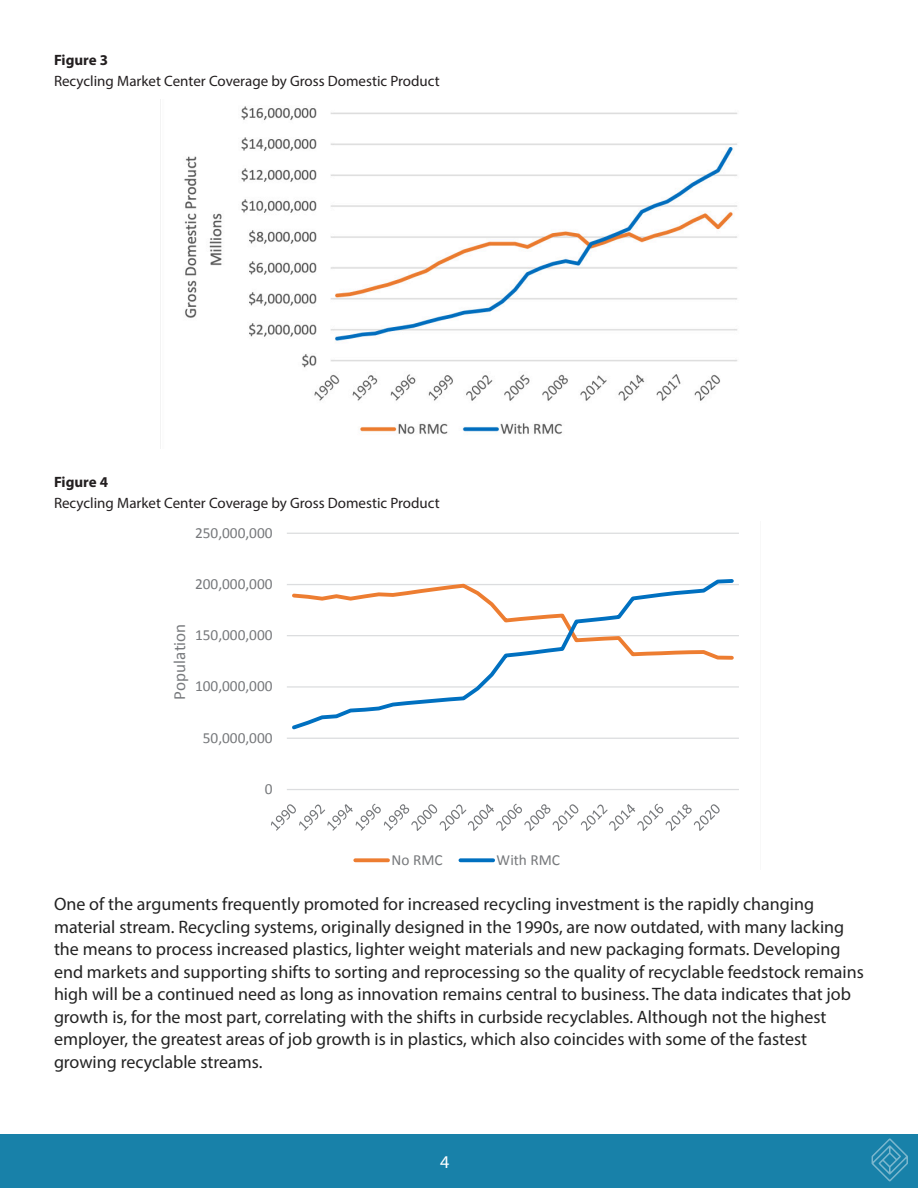
<style>
.page{position:relative;width:918px;height:1188px;background:#fff}
.page>*{position:absolute;margin:0;border:0;box-sizing:border-box;transform-origin:0 0}
.t1{font:18px/22.5px "Myriad Pro";color:#232323}
.t2{font:18px "Myriad Pro";color:#fff}
.t3{font:16.95px "Calibri";color:#76787b}
.t4{font:15.45px "Calibri";color:#76787b}
.t5{font:15px "Myriad Pro";color:#231f20}
.t6{font:700 15px "Myriad Pro";color:#231f20}
</style>
<div class="page">
<div style="left:0;top:1134px;width:918px;height:54px;background:#1881a9"></div>
<svg style="left:872px;top:1138px;width:36px;height:43px"></svg>
<svg style="left:271px;top:532px;width:468px;height:331px"></svg>
<img style="left:184px;top:106px;width:554px;height:328px">
<p class="t6" style="left:54px;top:50px;width:56px">Figure 3</p>
<p class="t5" style="left:54px;top:72px;width:387px">Recycling Market Center Coverage by Gross Domestic Product</p>
<p class="t6" style="left:54px;top:472px;width:56px">Figure 4</p>
<p class="t5" style="left:54px;top:493px;width:387px">Recycling Market Center Coverage by Gross Domestic Product</p>
<p class="t4" style="left:195px;top:523px;width:79px">250,000,000</p>
<p class="t4" style="left:195px;top:574px;width:79px">200,000,000</p>
<p class="t3" style="left:169px;top:700px;width:77px;rotate:-90deg">Population</p>
<p class="t4" style="left:195px;top:625px;width:79px">150,000,000</p>
<p class="t4" style="left:195px;top:676px;width:79px">100,000,000</p>
<p class="t4" style="left:203px;top:728px;width:71px">50,000,000</p>
<p class="t4" style="left:265px;top:779px;width:9px">0</p>
<p class="t4" style="left:392px;top:850px;width:53px">No RMC</p>
<p class="t4" style="left:497px;top:850px;width:65px">With RMC</p>
<p class="t1" style="left:54px;top:893px;width:811px">One of the arguments frequently promoted for increased recycling investment is the rapidly changing material stream. Recycling systems, originally designed in the 1990s, are now outdated, with many lacking the means to process increased plastics, lighter weight materials and new packaging formats. Developing end markets and supporting shifts to sorting and reprocessing so the quality of recyclable feedstock remains high will be a continued need as long as innovation remains central to business. The data indicates that job growth is, for the most part, correlating with the shifts in curbside recyclables. Although not the highest employer, the greatest areas of job growth is in plastics, which also coincides with some of the fastest growing recyclable streams.</p>
<p class="t2" style="left:440px;top:1151px;width:11px">4</p>
</div>
